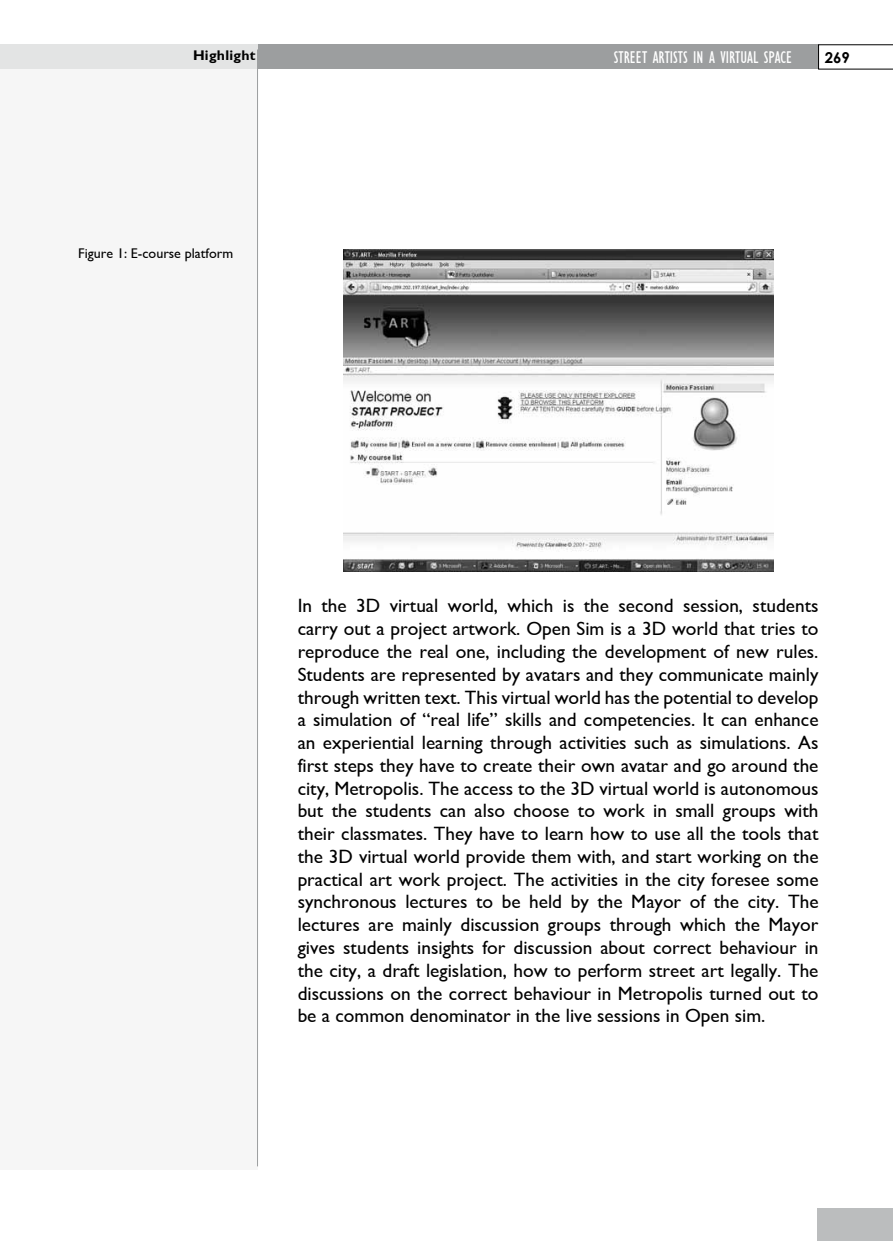
<style>
.page{position:relative;width:893px;height:1241px;background:#fff}
.page>*{position:absolute;margin:0;border:0;box-sizing:border-box;transform-origin:0 0}
.t1{font:19.25px/22.8px "Formamente";color:#000;text-align:justify}
.t2{font:17.5px "Formamente Condensed";color:#fff;scale:.95 1}
.t3{font:700 15.05px "Century Gothic";color:#000}
.t4{font:14px "Formamente";color:#000}
.t5{font:700 14px "Formamente";letter-spacing:.02em;color:#000}
</style>
<div class="page">
<div style="left:0;top:44px;width:258px;height:1125px;background:#f6f6f6"></div>
<div style="left:228px;top:44px;width:590px;height:25px;background:#9c9e9f"></div>
<div style="left:0;top:44px;width:258px;height:25px;background:#e3e4e4"></div>
<hr style="left:257px;top:49px;width:1px;height:1117px;background:#9c9e9f">
<div style="left:817px;top:1208px;width:76px;height:32px;background:#bbbdbe"></div>
<svg style="left:818px;top:44px;width:75px;height:25px"></svg>
<img style="left:343px;top:249px;width:430px;height:322px">
<p class="t5" style="left:193px;top:47px;width:64px">Highlight</p>
<p class="t2" style="left:614px;top:46px;width:189px">STREET ARTISTS IN A VIRTUAL SPACE</p>
<p class="t3" style="left:825px;top:46px;width:27px">269</p>
<p class="t4" style="left:78px;top:245px;width:156px">Figure 1: E-course platform</p>
<p class="t1" style="left:298px;top:594px;width:522px">In the 3D virtual world, which is the second session, students carry out a project artwork. Open Sim is a 3D world that tries to reproduce the real one, including the development of new rules.<br>Students are represented by avatars and they communicate mainly through written text. This virtual world has the potential to develop a simulation of “real life” skills and competencies. It can enhance an experiential learning through activities such as simulations. As first steps they have to create their own avatar and go around the city, Metropolis. The access to the 3D virtual world is autonomous but the students can also choose to work in small groups with their classmates. They have to learn how to use all the tools that the 3D virtual world provide them with, and start working on the practical art work project. The activities in the city foresee some synchronous lectures to be held by the Mayor of the city. The lectures are mainly discussion groups through which the Mayor gives students insights for discussion about correct behaviour in the city, a draft legislation, how to perform street art legally. The discussions on the correct behaviour in Metropolis turned out to be a common denominator in the live sessions in Open sim.</p>
</div>
